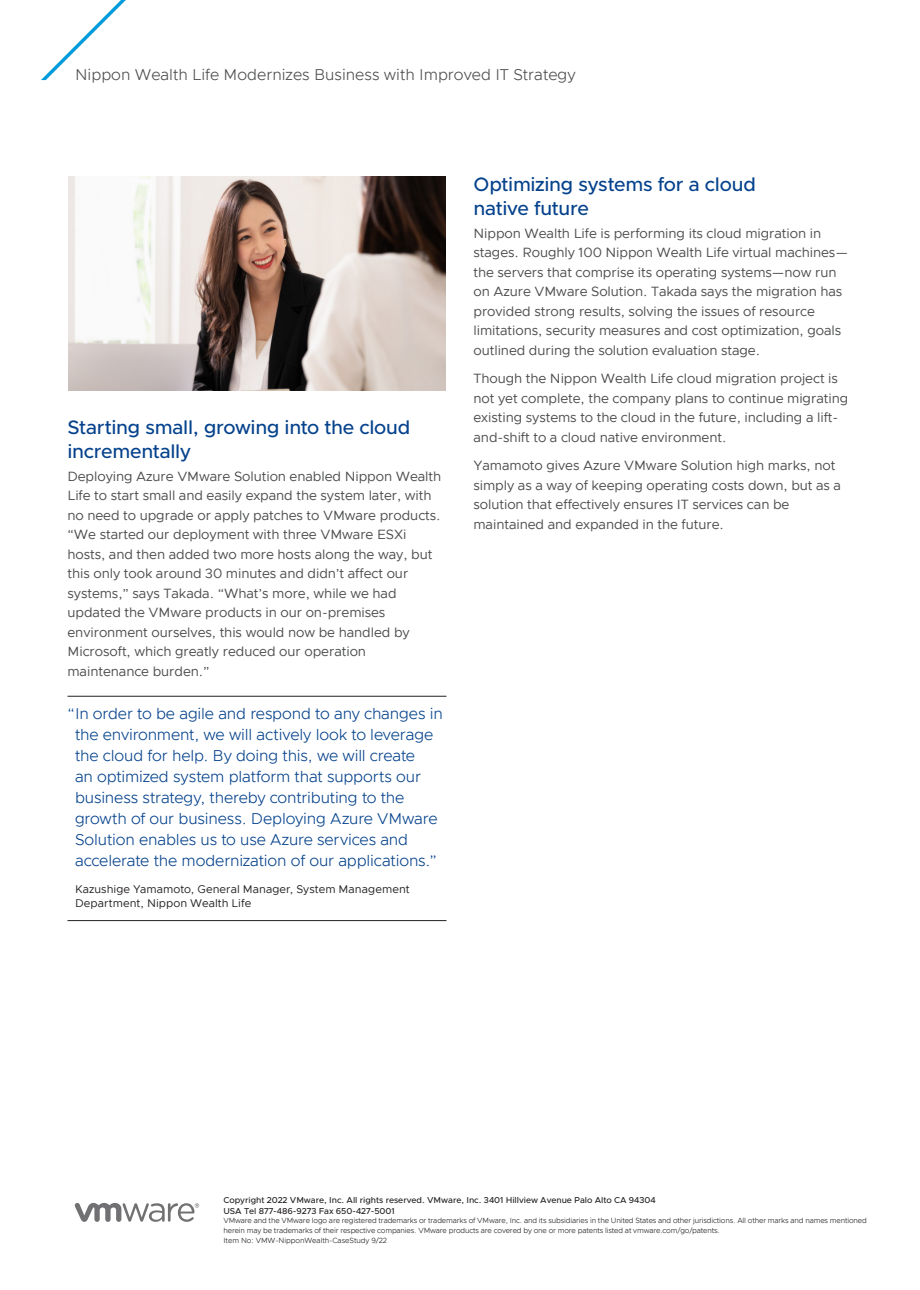
<style>
.page{position:relative;width:920px;height:1290px;background:#fff}
.page>*{position:absolute;margin:0;border:0;box-sizing:border-box;transform-origin:0 0}
.t1{font:500 19.5px/24px "Metropolis";letter-spacing:-.015em;color:#05428c}
.t2{font:300 15.75px/21px "Metropolis";letter-spacing:-.01em;color:#05428c}
.t3{font:300 15.75px "Metropolis";color:#4b4c4d}
.t4{font:13.5px/19.5px "Metropolis";letter-spacing:-.005em;color:#4b4c4d}
.t5{font:11.25px/13.5px "Metropolis";letter-spacing:.01em;color:#231f20}
.t6{font:500 8.7px/10.5px "Metropolis";letter-spacing:-.005em;color:#231f20}
.t7{font:300 7.5px/9.8px "Metropolis";letter-spacing:-.02em;color:#231f20}
</style>
<div class="page">
<hr style="left:68px;top:696px;width:378px;height:1px;background:#231f20">
<hr style="left:68px;top:920px;width:378px;height:1px;background:#231f20">
<svg style="left:41px;top:0;width:85px;height:80px"></svg>
<img style="left:68px;top:176px;width:378px;height:215px">
<svg style="left:75px;top:1203px;width:124px;height:19px"></svg>
<p class="t3" style="left:75px;top:65px;width:502px">Nippon Wealth Life Modernizes Business with Improved IT Strategy</p>
<h1 class="t1" style="left:68px;top:415px;width:344px">Starting small, growing into the cloud incrementally</h1>
<p class="t4" style="left:68px;top:466px;width:375px">Deploying Azure VMware Solution enabled Nippon Wealth Life to start small and easily expand the system later, with no need to upgrade or apply patches to VMware products. “We started our deployment with three VMware ESXi hosts, and then added two more hosts along the way, but this only took around 30 minutes and didn’t affect our systems,” says Takada. “What’s more, while we had updated the VMware products in our on-premises environment ourselves, this would now be handled by Microsoft, which greatly reduced our operation maintenance burden.”</p>
<p class="t2" style="left:75px;top:703px;width:369px;text-indent:-7px">“In order to be agile and respond to any changes in the environment, we will actively look to leverage the cloud for help. By doing this, we will create<br>an optimized system platform that supports our business strategy, thereby contributing to the growth of our business. Deploying Azure VMware Solution enables us to use Azure services and accelerate the modernization of our applications.”</p>
<p class="t5" style="left:75px;top:883px;width:336px">Kazushige Yamamoto, General Manager, System Management<br>Department, Nippon Wealth Life</p>
<h1 class="t1" style="left:473px;top:172px;width:284px">Optimizing systems for a cloud native future</h1>
<p class="t4" style="left:473px;top:223px;width:376px">Nippon Wealth Life is performing its cloud migration in stages. Roughly 100 Nippon Wealth Life virtual machines— the servers that comprise its operating systems—now run on Azure VMware Solution. Takada says the migration has provided strong results, solving the issues of resource limitations, security measures and cost optimization, goals outlined during the solution evaluation stage.</p>
<p class="t4" style="left:473px;top:369px;width:376px">Though the Nippon Wealth Life cloud migration project is not yet complete, the company plans to continue migrating existing systems to the cloud in the future, including a lift&shy;and-shift to a cloud native environment.</p>
<p class="t4" style="left:473px;top:456px;width:369px">Yamamoto gives Azure VMware Solution high marks, not simply as a way of keeping operating costs down, but as a solution that effectively ensures IT services can be maintained and expanded in the future.</p>
<p class="t6" style="left:223px;top:1195px;width:434px">Copyright 2022 VMware, Inc. All rights reserved. VMware, Inc. 3401 Hillview Avenue Palo Alto CA 94304<br>USA Tel 877-486-9273 Fax 650-427-5001</p>
<p class="t7" style="left:223px;top:1216px;width:645px">VMware and the VMware logo are registered trademarks or trademarks of VMware, Inc. and its subsidiaries in the United States and other jurisdictions. All other marks and names mentioned herein may be trademarks of their respective companies. VMware products are covered by one or more patents listed at vmware.com/go/patents.<br>Item No: VMW-NipponWealth-CaseStudy 9/22</p>
</div>
